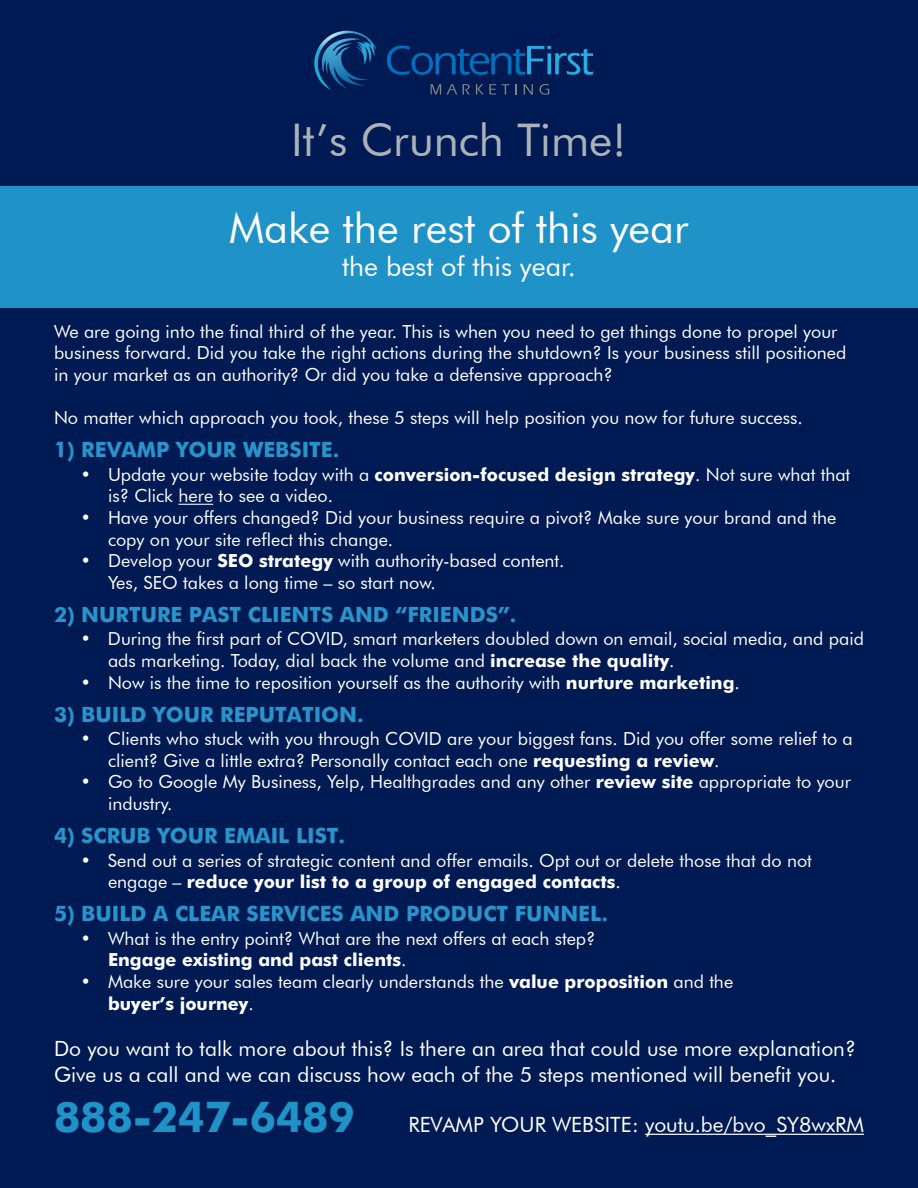
<style>
.page{position:relative;width:918px;height:1188px;background:#001a53}
.page>*{position:absolute;margin:0;border:0;box-sizing:border-box;transform-origin:0 0}
.t1{font:45px "Futura BT";color:#acb2b9}
.t2{font:42px "Futura BT";color:#fff}
.t3{font:700 42px "Futura BT";color:#1f92c8}
.t4{font:27px "Futura BT";color:#fff}
.t5{font:21px "Futura BT";color:#fff}
.t6{font:700 21px "Futura BT";color:#2a93c9}
.t7{font:18px/21.6px "Futura BT";color:#fff}
.t8{font:700 18px "Futura BT";color:#fff}
.s1{font-weight:700}
.s2{font-weight:400}
</style>
<div class="page">
<div style="left:0;top:186px;width:918px;height:121px;background:#1f92c8"></div>
<svg style="left:314px;top:30px;width:280px;height:65px"></svg>
<hr style="left:178px;top:504px;width:35px;height:1px;background:#fff">
<hr style="left:645px;top:1134px;width:219px;height:1px;background:#fff">
<p class="t1" style="left:291px;top:113px;width:337px">It’s Crunch Time!</p>
<p class="t2" style="left:229px;top:203px;width:461px">Make the rest of this year</p>
<p class="t4" style="left:342px;top:250px;width:235px">the best of this year.</p>
<p class="t7" style="left:54px;top:320px;width:794px">We are going into the final third of the year. This is when you need to get things done to propel your business forward. Did you take the right actions during the shutdown? Is your business still positioned in your market as an authority? Or did you take a defensive approach?</p>
<p class="t7" style="left:54px;top:407px;width:750px">No matter which approach you took, these 5 steps will help position you now for future success.</p>
<p class="t6" style="left:54px;top:437px;width:287px">1) REVAMP YOUR WEBSITE.</p>
<p class="t7" style="left:81px;top:463px;width:771px">• Update your website today with a <span class="s1">conversion-focused design strategy</span>. Not sure what that</p>
<p class="t7" style="left:108px;top:485px;width:227px">is? Click here to see a video.</p>
<p class="t7" style="left:81px;top:507px;width:757px">• Have your offers changed? Did your business require a pivot? Make sure your brand and the</p>
<p class="t7" style="left:108px;top:528px;width:287px">copy on your site reflect this change.</p>
<p class="t7" style="left:81px;top:550px;width:486px">• Develop your <span class="s1">SEO strategy</span> with authority-based content.</p>
<p class="t7" style="left:108px;top:571px;width:329px">Yes, SEO takes a long time – so start now.</p>
<p class="t6" style="left:54px;top:601px;width:464px">2) NURTURE PAST CLIENTS AND “FRIENDS”.</p>
<p class="t7" style="left:81px;top:628px;width:785px">• During the first part of COVID, smart marketers doubled down on email, social media, and paid</p>
<p class="t7" style="left:108px;top:650px;width:568px">ads marketing. Today, dial back the volume and <span class="s1">increase the quality</span>.</p>
<p class="t7" style="left:81px;top:671px;width:661px">• Now is the time to reposition yourself as the authority with <span class="s1">nurture marketing</span>.</p>
<p class="t6" style="left:54px;top:701px;width:311px">3) BUILD YOUR REPUTATION.</p>
<p class="t7" style="left:81px;top:728px;width:774px">• Clients who stuck with you through COVID are your biggest fans. Did you offer some relief to a</p>
<p class="t7" style="left:108px;top:749px;width:613px">client? Give a little extra? Personally contact each one <span class="s1">requesting a review</span>.</p>
<p class="t7" style="left:81px;top:771px;width:772px">• Go to Google My Business, Yelp, Healthgrades and any other <span class="s1">review site</span> appropriate to your</p>
<p class="t7" style="left:108px;top:793px;width:66px">industry.</p>
<p class="t6" style="left:54px;top:823px;width:293px">4) SCRUB YOUR EMAIL LIST.</p>
<p class="t7" style="left:81px;top:849px;width:733px">• Send out a series of strategic content and offer emails. Opt out or delete those that do not</p>
<p class="t8" style="left:108px;top:871px;width:514px"><span class="s2">engage –</span> reduce your list to a group of engaged contacts<span class="s2">.</span></p>
<p class="t6" style="left:54px;top:901px;width:555px">5) BUILD A CLEAR SERVICES AND PRODUCT FUNNEL.</p>
<p class="t7" style="left:81px;top:927px;width:517px">• What is the entry point? What are the next offers at each step?</p>
<p class="t8" style="left:108px;top:949px;width:300px">Engage existing and past clients<span class="s2">.</span></p>
<p class="t7" style="left:81px;top:971px;width:654px">• Make sure your sales team clearly understands the <span class="s1">value proposition</span> and the</p>
<p class="t8" style="left:108px;top:992px;width:147px">buyer’s journey<span class="s2">.</span></p>
<p class="t5" style="left:54px;top:1036px;width:803px">Do you want to talk more about this? Is there an area that could use more explanation?</p>
<p class="t5" style="left:54px;top:1061px;width:784px">Give us a call and we can discuss how each of the 5 steps mentioned will benefit you.</p>
<p class="t3" style="left:54px;top:1092px;width:302px">888-247-6489</p>
<p class="t5" style="left:408px;top:1112px;width:457px">REVAMP YOUR WEBSITE: youtu.be/bvo_SY8wxRM</p>
</div>
